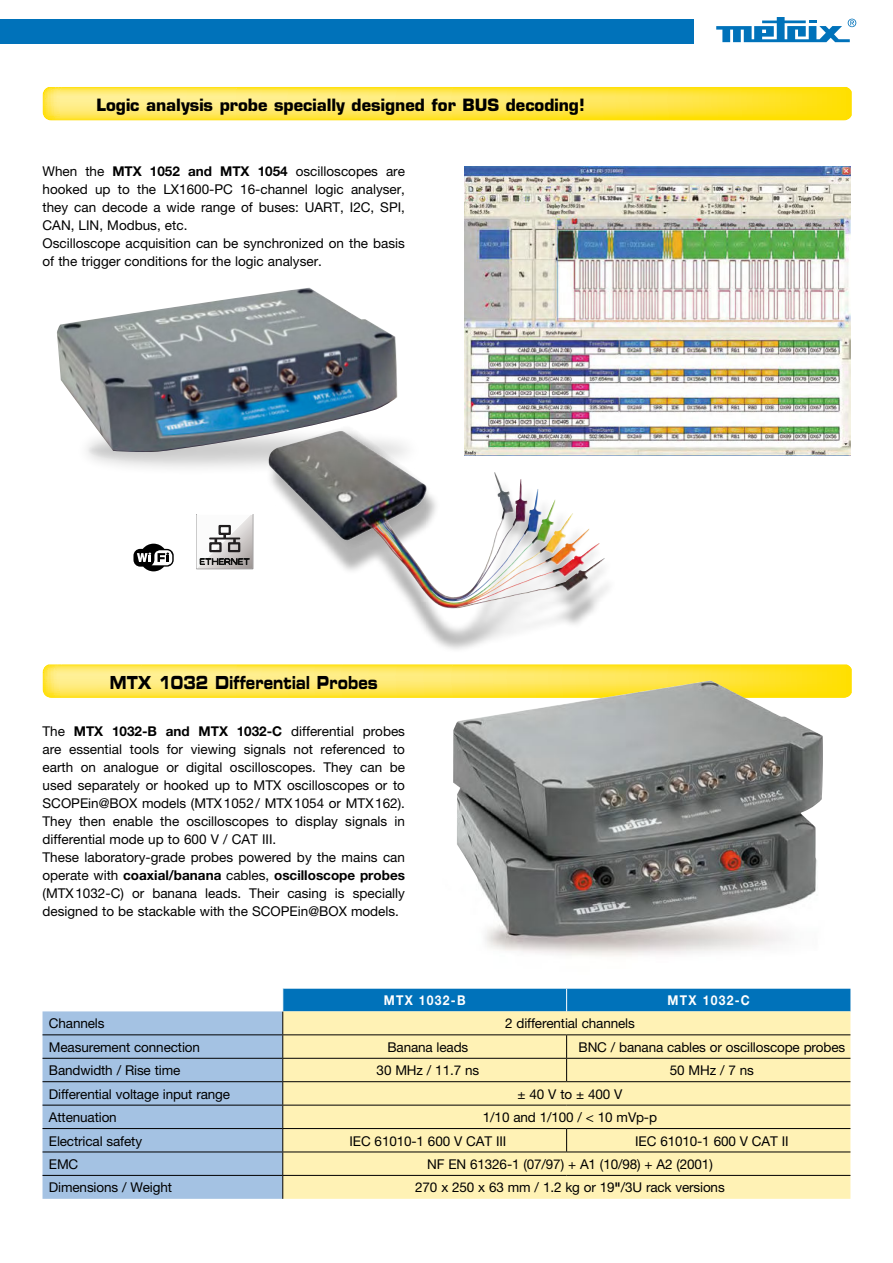
<style>
.page{position:relative;width:893px;height:1263px;background:#fff}
.page>*{position:absolute;margin:0;border:0;box-sizing:border-box;transform-origin:0 0}
.t1{font:18px "Eurostile Bold Extended Two";color:#000;scale:.7 1}
.t2{font:700 16.5px "Eurostile";color:#000}
.t3{font:13.5px/18px "Helvetica Neue";color:#000}
.t4{font:700 13.5px "Helvetica Neue";letter-spacing:.1em;color:#fff;scale:.9 1}
.s1{font-weight:700}
</style>
<div class="page">
<div style="left:0;top:19px;width:693px;height:24px;background:#0072ba"></div>
<svg style="left:716px;top:17px;width:140px;height:25px"></svg>
<svg style="left:43px;top:664px;width:809px;height:34px;background:#fee85b"></svg>
<svg style="left:43px;top:87px;width:809px;height:34px;background:#ffe750"></svg>
<img style="left:434px;top:681px;width:407px;height:275px">
<img style="left:465px;top:166px;width:385px;height:289px">
<div style="left:266px;top:431px;width:352px;height:222px;background:#000;opacity:.3"></div>
<svg style="left:411px;top:495px;width:21px;height:23px"></svg>
<div style="left:75px;top:423px;width:348px;height:54px;background:#000;opacity:.2"></div>
<svg style="left:88px;top:436px;width:324px;height:27px"></svg>
<svg style="left:133px;top:544px;width:41px;height:27px"></svg>
<img style="left:57px;top:288px;width:340px;height:165px">
<img style="left:325px;top:431px;width:15px;height:4px">
<svg style="left:196px;top:515px;width:57px;height:54px"></svg>
<div style="left:43px;top:1011px;width:239px;height:188px;background:#a4c2e3"></div>
<hr style="left:43px;top:1034px;width:240px;height:1px;background:#000">
<hr style="left:43px;top:1058px;width:240px;height:1px;background:#000">
<hr style="left:43px;top:1081px;width:240px;height:1px;background:#000">
<hr style="left:43px;top:1105px;width:240px;height:1px;background:#000">
<hr style="left:43px;top:1128px;width:240px;height:1px;background:#000">
<hr style="left:43px;top:1151px;width:240px;height:1px;background:#000">
<hr style="left:43px;top:1175px;width:240px;height:1px;background:#000">
<svg style="left:282px;top:989px;width:568px;height:210px;background:#dbdbaf"></svg>
<p class="t2" style="left:96px;top:99px;width:490px">Logic analysis probe specially designed for BUS decoding!</p>
<p class="t3" style="left:43px;top:164px;width:364px">When the <span class="s1">MTX 1052 and MTX 1054</span> oscilloscopes are hooked up to the LX1600-PC 16-channel logic analyser, they can decode a wide range of buses: UART, I2C, SPI, CAN, LIN, Modbus, etc.<br>Oscilloscope acquisition can be synchronized on the basis of the trigger conditions for the logic analyser.</p>
<h1 class="t1" style="left:110px;top:676px;width:384px">MTX 1032 Differential Probes</h1>
<p class="t3" style="left:43px;top:724px;width:364px">The <span class="s1">MTX 1032-B and MTX 1032-C</span> differential probes are essential tools for viewing signals not referenced to earth on analogue or digital oscilloscopes. They can be used separately or hooked up to MTX oscilloscopes or to SCOPEin@BOX models (MTX 1052 / MTX 1054 or MTX 162).<br>They then enable the oscilloscopes to display signals in differential mode up to 600 V / CAT III.<br>These laboratory-grade probes powered by the mains can operate with <span class="s1">coaxial/banana</span> cables, <span class="s1">oscilloscope probes </span>(MTX 1032-C) or banana leads. Their casing is specially designed to be stackable with the SCOPEin@BOX models.</p>
<p class="t4" style="left:384px;top:995px;width:92px">MTX 1032-B</p>
<p class="t4" style="left:668px;top:995px;width:93px">MTX 1032-C</p>
<p class="t3" style="left:49px;top:1016px;width:57px">Channels</p>
<p class="t3" style="left:505px;top:1016px;width:131px">2 differential channels</p>
<p class="t3" style="left:49px;top:1039px;width:153px">Measurement connection</p>
<p class="t3" style="left:387px;top:1039px;width:82px">Banana leads</p>
<p class="t3" style="left:579px;top:1039px;width:268px">BNC / banana cables or oscilloscope probes</p>
<p class="t3" style="left:49px;top:1063px;width:133px">Bandwidth / Rise time</p>
<p class="t3" style="left:377px;top:1063px;width:104px">30 MHz / 11.7 ns</p>
<p class="t3" style="left:670px;top:1063px;width:86px">50 MHz / 7 ns</p>
<p class="t3" style="left:49px;top:1086px;width:183px">Differential voltage input range</p>
<p class="t3" style="left:518px;top:1086px;width:106px">± 40 V to ± 400 V</p>
<p class="t3" style="left:49px;top:1110px;width:69px">Attenuation</p>
<p class="t3" style="left:483px;top:1110px;width:176px">1/10 and 1/100 / &lt; 10 mVp-p</p>
<p class="t3" style="left:49px;top:1133px;width:95px">Electrical safety</p>
<p class="t3" style="left:350px;top:1133px;width:158px">IEC 61010-1 600 V CAT III</p>
<p class="t3" style="left:635px;top:1133px;width:155px">IEC 61010-1 600 V CAT II</p>
<p class="t3" style="left:49px;top:1156px;width:31px">EMC</p>
<p class="t3" style="left:427px;top:1156px;width:287px">NF EN 61326-1 (07/97) + A1 (10/98) + A2 (2001)</p>
<p class="t3" style="left:49px;top:1180px;width:125px">Dimensions / Weight</p>
<p class="t3" style="left:415px;top:1180px;width:311px">270 x 250 x 63 mm / 1.2 kg or 19<span class="s1">"</span>/3U rack versions</p>
</div>
